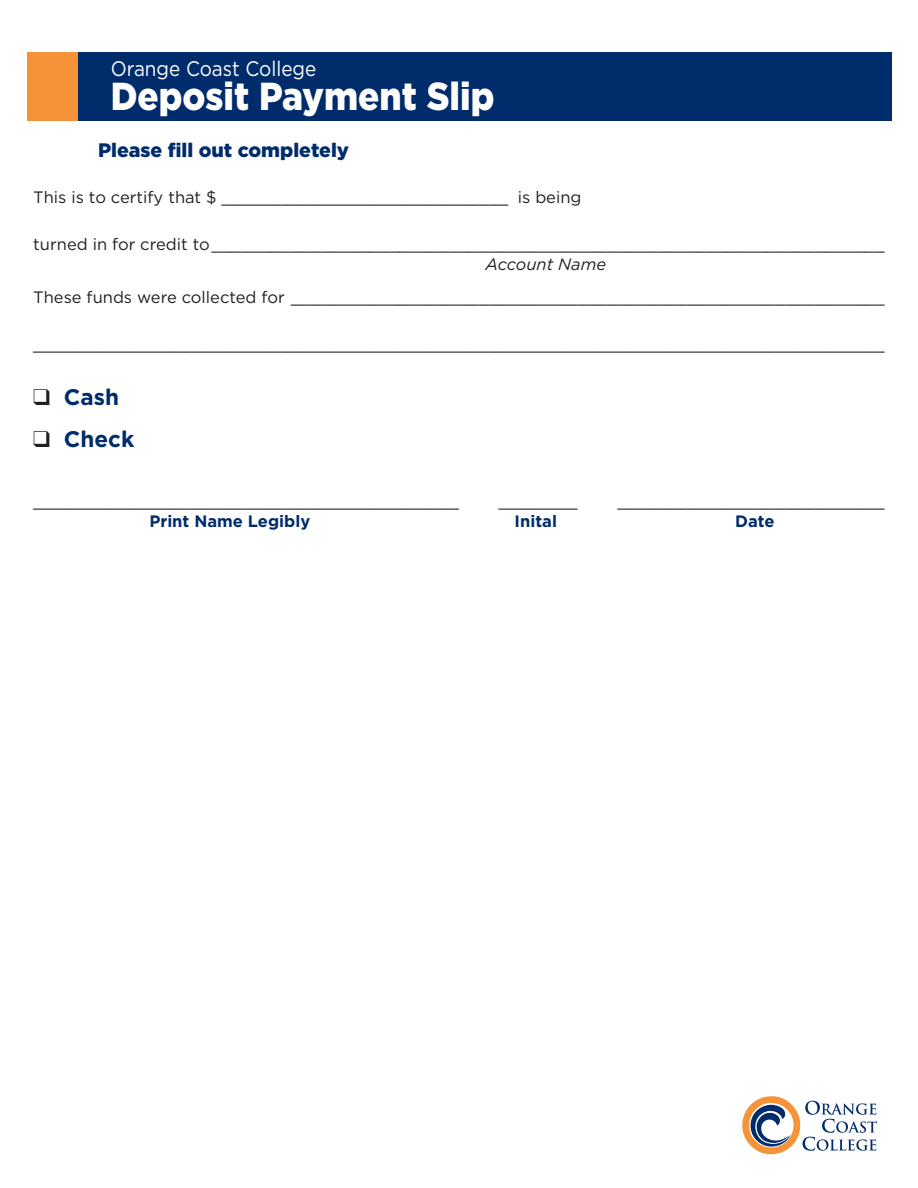
<style>
.page{position:relative;width:918px;height:1188px;background:#fff}
.page>*{position:absolute;margin:0;border:0;box-sizing:border-box;transform-origin:0 0}
.Main_head{font:900 39px "Gotham";color:#fff;scale:.9 1}
.t1{font:700 22.5px "Gotham";color:#002c6b}
.Main_head-2{font:21px "Gotham";color:#fff;scale:.9 1}
.Sub_head_1{font:900 19.5px "Gotham";color:#002c6b}
.t2{font:16.5px "Gotham";color:#231f20}
.t3{font:700 16.5px "Gotham";color:#002c6b}
.t4{font:italic 16.5px "Gotham";color:#231f20}
.s1{color:#231f20}
</style>
<div class="page">
<div style="left:77px;top:53px;width:814px;height:68px;background:#002c6b"></div>
<div style="left:27px;top:53px;width:50px;height:68px;background:#f69238"></div>
<svg style="left:742px;top:1096px;width:135px;height:58px"></svg>
<p class="Main_head-2" style="left:111px;top:55px;width:230px">Orange Coast College</p>
<p class="Main_head" style="left:111px;top:69px;width:428px">Deposit Payment Slip</p>
<p class="Sub_head_1" style="left:98px;top:136px;width:252px">Please fill out completely</p>
<p class="t2" style="left:33px;top:187px;width:550px">This is to certify that $ _____________________________ is being</p>
<p class="t2" style="left:33px;top:234px;width:853px">turned in for credit to____________________________________________________________________</p>
<p class="t4" style="left:486px;top:254px;width:122px">Account Name</p>
<p class="t2" style="left:33px;top:287px;width:853px">These funds were collected for ____________________________________________________________</p>
<p class="t2" style="left:33px;top:334px;width:853px">______________________________________________________________________________________</p>
<p class="t1" style="left:33px;top:382px;width:87px"><span class="s1">❑</span> Cash</p>
<p class="t1" style="left:33px;top:424px;width:103px"><span class="s1">❑</span> Check</p>
<p class="t2" style="left:33px;top:491px;width:427px">___________________________________________</p>
<p class="t2" style="left:499px;top:491px;width:81px">________</p>
<p class="t2" style="left:617px;top:491px;width:269px">___________________________</p>
<p class="t3" style="left:149px;top:510px;width:162px">Print Name Legibly</p>
<p class="t3" style="left:515px;top:510px;width:44px">Inital</p>
<p class="t3" style="left:735px;top:510px;width:41px">Date</p>
</div>
